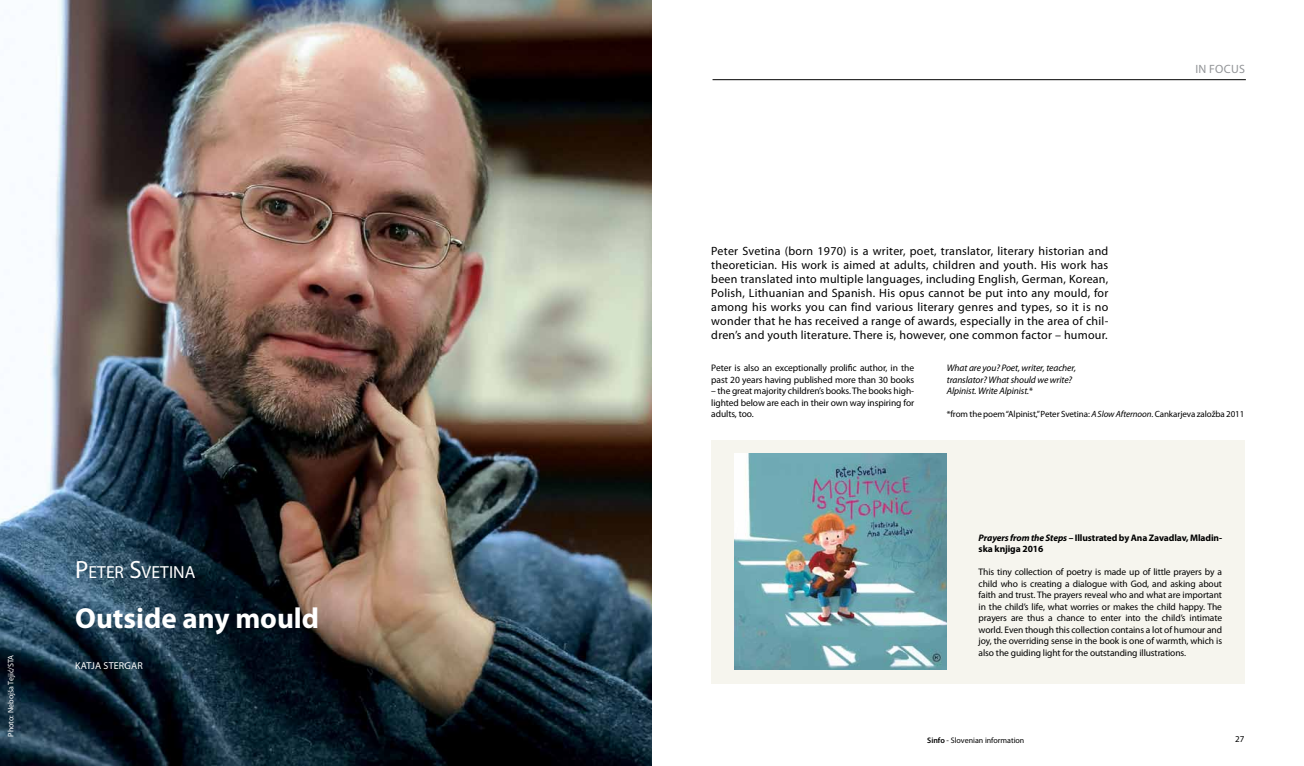
<style>
.page{position:relative;width:1304px;height:766px;background:#fff}
.page>*{position:absolute;margin:0;border:0;box-sizing:border-box;transform-origin:0 0}
.t1{font:700 29px "Myriad Pro";color:#fff}
.t2{font:17.5px "Myriad Pro";color:#fff}
.t3{font:12px/14px "Myriad Pro";letter-spacing:.02em;color:#000;text-align:justify}
.t4{font:12px "Myriad Pro";letter-spacing:.02em;color:#939598}
.t5{font:10px "Myriad Pro";letter-spacing:.02em;color:#fff}
.t6{font:9.5px/11.5px "Myriad Pro";letter-spacing:-.01em;color:#000;text-align:justify}
.t7{font:italic 9.5px/11.5px "Myriad Pro";letter-spacing:-.01em;color:#000}
.t8{font:700 9.5px/11.5px "Myriad Pro";letter-spacing:-.01em;color:#000}
.t9{font:9px "Myriad Pro";letter-spacing:-.01em;color:#000}
.t10{font:8px "Myriad Pro";color:#000}
.t11{font:8px "Myriad Pro";color:#fff}
.s1{font-size:25px}
.s2{font-style:normal}
.s3{font-style:italic}
.s4{font-weight:600}
</style>
<div class="page">
<hr style="left:713px;top:79px;width:533px;height:1px;background:#000">
<img style="left:0;top:0;width:652px;height:765px">
<div style="left:711px;top:440px;width:533px;height:243px;background:#f6f5ee"></div>
<img style="left:734px;top:453px;width:213px;height:216px">
<p class="t11" style="left:6px;top:736px;width:83px;rotate:-90deg">Photo: Nebojša Tejić/STA</p>
<h2 class="t2" style="left:75px;top:561px;width:122px"><span class="s1">P</span>ETER <span class="s1">S</span>VETINA</h2>
<h1 class="t1" style="left:75px;top:599px;width:246px">Outside any mould</h1>
<p class="t5" style="left:75px;top:659px;width:69px">Katja Ste rga r</p>
<p class="t3" style="left:711px;top:244px;width:399px">Peter Svetina (born 1970) is a writer, poet, translator, literary historian and theoretician. His work is aimed at adults, children and youth. His work has been translated into multiple languages, including English, German, Korean, Polish, Lithuanian and Spanish. His opus cannot be put into any mould, for among his works you can find various literary genres and types, so it is no wonder that he has received a range of awards, especially in the area of chil&shy;dren’s and youth literature. There is, however, one common factor – humour.</p>
<p class="t4" style="left:1195px;top:61px;width:50px">in focus</p>
<p class="t6" style="left:711px;top:362px;width:204px">Peter is also an exceptionally prolific author, in the past 20 years having published more than 30 books</p>
<p class="t6" style="left:711px;top:385px;width:204px">– the great majority children’s books. The books high&shy;lighted below are each in their own way inspiring for adults, too.</p>
<p class="t7" style="left:947px;top:362px;width:131px">What are you? Poet, writer, teacher, translator? What should we write?<br>Alpinist. Write Alpinist.<span class="s2">*</span></p>
<p class="t9" style="left:947px;top:408px;width:299px">*from the poem “Alpinist,” Peter Svetina: <span class="s3">A Slow Afternoon</span>. Cankarjeva založba 2011</p>
<p class="t8" style="left:979px;top:531px;width:245px"><span class="s3">Prayers from the Steps</span> – Illustrated by Ana Zavadlav, Mladin&shy;ska knjiga 2016</p>
<p class="t6" style="left:979px;top:566px;width:245px">This tiny collection of poetry is made up of little prayers by a child who is creating a dialogue with God, and asking about faith and trust. The prayers reveal who and what are important in the child’s life, what worries or makes the child happy. The prayers are thus a chance to enter into the child’s intimate world. Even though this collection contains a lot of humour and joy, the overriding sense in the book is one of warmth, which is also the guiding light for the outstanding illustrations.</p>
<p class="t10" style="left:927px;top:734px;width:99px"><span class="s4">Sinfo</span> - Slovenian information</p>
<p class="t9" style="left:1235px;top:733px;width:11px">27</p>
</div>
